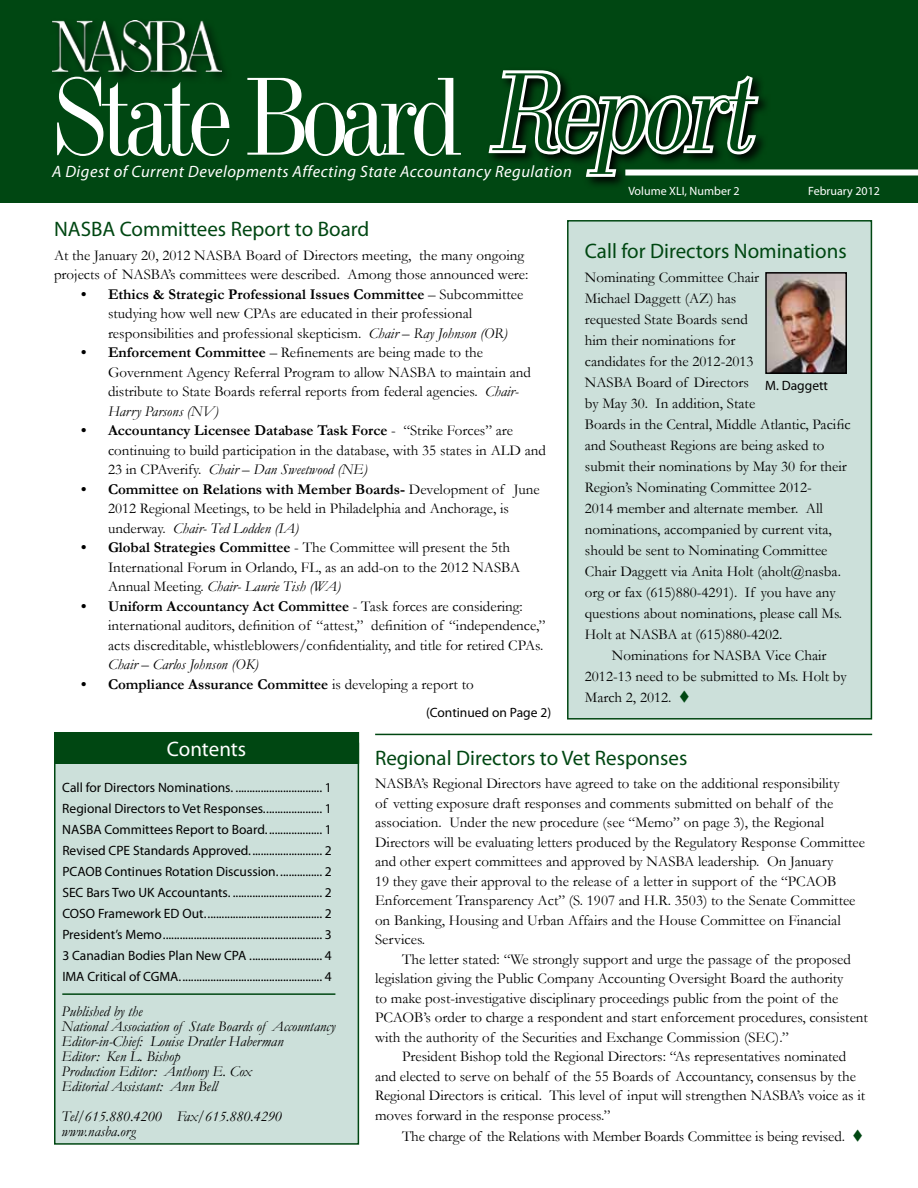
<style>
.page{position:relative;width:918px;height:1188px;background:#fff}
.page>*{position:absolute;margin:0;border:0;box-sizing:border-box;transform-origin:0 0}
.t1{font:108px "Industrial 736 BT";letter-spacing:-.075em;color:#fff}
.t2{font:21px "Myriad Pro";color:#004712}
.t3{font:21px "Myriad Pro";letter-spacing:-.005em;color:#fff}
.t4{font:italic 16.5px "Myriad";letter-spacing:.03em;color:#fff}
.t5{font:15px/19.5px "Garamond";color:#000}
.t6{font:italic 15px/15px "Garamond";color:#000}
.t7{font:700 15px "Garamond";color:#000}
.t8{font:13.5px/21px "Myriad Pro";color:#000;text-align:justify}
.t9{font:12px "Myriad Pro";color:#fff}
.s1{font-style:italic;color:#004712}
.s2{font-weight:700}
.s3{font-style:italic}
.s4{font-weight:400}
.s5{color:#004712}
</style>
<div class="page">
<div style="left:567px;top:220px;width:305px;height:500px;background:#cce0da;border:2px solid #004712"></div>
<div style="left:0;top:0;width:918px;height:202px;background:#004712"></div>
<div style="left:49px;top:17px;width:183px;height:67px;background:#000;opacity:.6"></div>
<img style="left:52px;top:21px;width:169px;height:51px">
<svg style="left:588px;top:97px;width:182px;height:89px"></svg>
<svg style="left:488px;top:70px;width:274px;height:110px"></svg>
<div style="left:625px;top:170px;width:293px;height:6px;background:#fff"></div>
<div style="left:628px;top:178px;width:281px;height:24px;background:#004712"></div>
<div style="left:54px;top:743px;width:305px;height:402px;background:#cce0da;border:2px solid #004712"></div>
<div style="left:55px;top:732px;width:304px;height:32px;background:#004712"></div>
<hr style="left:62px;top:993px;width:273px;height:2px;background:#004712">
<hr style="left:375px;top:734px;width:497px;height:1px;background:#004712">
<img style="left:768px;top:275px;width:76px;height:96px">
<div style="left:765px;top:272px;width:82px;height:102px;border:2px solid #000"></div>
<h1 class="t1" style="left:52px;top:49px;width:725px">State Board <span class="s1">Report</span></h1>
<p class="t4" style="left:52px;top:164px;width:521px">A Digest of Current Developments Affecting State Accountancy Regulation</p>
<h2 class="t2" style="left:54px;top:216px;width:317px">NASBA Committees Report to Board</h2>
<p class="t5" style="left:54px;top:245px;width:476px">At the January 20, 2012 NASBA Board of Directors meeting, the many ongoing projects of NASBA’s committees were described. Among those announced were:</p>
<p class="t5" style="left:108px;top:284px;width:417px;text-indent:-27px"><span class="s2">• Ethics &amp; Strategic Professional Issues Committee</span> – Subcommittee studying how well new CPAs are educated in their professional responsibilities and professional skepticism. <span class="s3">Chair – Ray Johnson (OR)</span></p>
<p class="t5" style="left:108px;top:342px;width:424px;text-indent:-27px"><span class="s2">• Enforcement Committee</span> – Refinements are being made to the Government Agency Referral Program to allow NASBA to maintain and distribute to State Boards referral reports from federal agencies. <span class="s3">Chair-Harry Parsons (NV)</span></p>
<p class="t5" style="left:108px;top:420px;width:439px;text-indent:-27px"><span class="s2">• Accountancy Licensee Database Task Force</span> - “Strike Forces” are continuing to build participation in the database, with 35 states in ALD and<br>23 in CPAverify. <span class="s3">Chair – Dan Sweetwood (NE)</span></p>
<p class="t5" style="left:108px;top:479px;width:433px;text-indent:-27px"><span class="s2">• Committee on Relations with Member Boards-</span> Development of June<br>2012 Regional Meetings, to be held in Philadelphia and Anchorage, is underway. <span class="s3">Chair- Ted Lodden (IA)</span></p>
<p class="t5" style="left:108px;top:537px;width:414px;text-indent:-27px"><span class="s2">• Global Strategies Committee</span> - The Committee will present the 5th<br>International Forum in Orlando, FL, as an add-on to the 2012 NASBA<br>Annual Meeting. <span class="s3">Chair- Laurie Tish (WA)</span></p>
<p class="t5" style="left:108px;top:596px;width:439px;text-indent:-27px"><span class="s2">• Uniform Accountancy Act Committee</span> - Task forces are considering: international auditors, definition of “attest,” definition of “independence,” acts discreditable, whistleblowers/confidentiality, and title for retired CPAs.</p>
<p class="t6" style="left:108px;top:656px;width:152px">Chair – Carlos Johnson (OK)</p>
<p class="t7" style="left:81px;top:674px;width:394px">• Compliance Assurance Committee <span class="s4">is developing a report to</span></p>
<p class="t8" style="left:426px;top:702px;width:127px">(Continued on Page 2)</p>
<p class="t9" style="left:628px;top:183px;width:113px">Volume XLI, Number 2</p>
<p class="t9" style="left:808px;top:183px;width:73px">February 2012</p>
<h2 class="t2" style="left:585px;top:238px;width:263px">Call for Directors Nominations</h2>
<p class="t5" style="left:585px;top:267px;width:176px">Nominating Committee Chair</p>
<p class="t5" style="left:585px;top:288px;width:153px">Michael Daggett (AZ) has</p>
<p class="t5" style="left:585px;top:309px;width:165px">requested State Boards send</p>
<p class="t5" style="left:585px;top:330px;width:152px">him their nominations for</p>
<p class="t5" style="left:585px;top:351px;width:170px">candidates for the 2012-2013</p>
<p class="t5" style="left:585px;top:372px;width:166px">NASBA Board of Directors</p>
<p class="t5" style="left:585px;top:393px;width:172px">by May 30. In addition, State</p>
<p class="t5" style="left:585px;top:414px;width:267px">Boards in the Central, Middle Atlantic, Pacific</p>
<p class="t5" style="left:585px;top:435px;width:241px">and Southeast Regions are being asked to</p>
<p class="t5" style="left:585px;top:456px;width:264px">submit their nominations by May 30 for their</p>
<p class="t5" style="left:585px;top:477px;width:229px">Region’s Nominating Committee 2012-</p>
<p class="t5" style="left:585px;top:498px;width:239px">2014 member and alternate member. All</p>
<p class="t5" style="left:585px;top:519px;width:249px">nominations, accompanied by current vita,</p>
<p class="t5" style="left:585px;top:540px;width:244px">should be sent to Nominating Committee</p>
<p class="t5" style="left:585px;top:561px;width:258px">Chair Daggett via Anita Holt (aholt@nasba.</p>
<p class="t5" style="left:585px;top:582px;width:252px">org or fax (615)880-4291). If you have any</p>
<p class="t5" style="left:585px;top:603px;width:259px">questions about nominations, please call Ms.</p>
<p class="t5" style="left:585px;top:624px;width:199px">Holt at NASBA at (615)880-4202.</p>
<p class="t5" style="left:612px;top:645px;width:216px">Nominations for NASBA Vice Chair</p>
<p class="t5" style="left:585px;top:666px;width:263px">2012-13 need to be submitted to Ms. Holt by</p>
<p class="t5" style="left:585px;top:687px;width:107px">March 2, 2012. <span class="s5">▼</span></p>
<p class="t8" style="left:765px;top:375px;width:64px">M. Daggett</p>
<h2 class="t3" style="left:167px;top:736px;width:81px">Contents</h2>
<p class="t8" style="left:62px;top:777px;width:271px">Call for Directors Nominations. ............................... 1<br>Regional Directors to Vet Responses..................... 1<br>NASBA Committees Report to Board.................... 1<br>Revised CPE Standards Approved.......................... 2<br>PCAOB Continues Rotation Discussion. ............... 2<br>SEC Bars Two UK Accountants. ................................ 2<br>COSO Framework ED Out.......................................... 2<br>President’s Memo......................................................... 3<br>3 Canadian Bodies Plan New CPA .......................... 4<br>IMA Critical of CGMA................................................... 4</p>
<p class="t6" style="left:62px;top:1003px;width:276px">Published by the<br>National Association of State Boards of Accountancy Editor-in-Chief: Louise Dratler Haberman<br>Editor: Ken L. Bishop<br>Production Editor: Anthony E. Cox<br>Editorial Assistant: Ann Bell</p>
<p class="t6" style="left:62px;top:1108px;width:222px">Tel/615.880.4200 Fax/615.880.4290 www.nasba.org</p>
<h2 class="t2" style="left:375px;top:745px;width:314px">Regional Directors to Vet Responses</h2>
<p class="t5" style="left:375px;top:774px;width:492px">NASBA’s Regional Directors have agreed to take on the additional responsibility<br>of vetting exposure draft responses and comments submitted on behalf of the association. Under the new procedure (see “Memo” on page 3), the Regional Directors will be evaluating letters produced by the Regulatory Response Committee and other expert committees and approved by NASBA leadership. On January<br>19 they gave their approval to the release of a letter in support of the “PCAOB Enforcement Transparency Act” (S. 1907 and H.R. 3503) to the Senate Committee on Banking, Housing and Urban Affairs and the House Committee on Financial Services.</p>
<p class="t5" style="left:375px;top:949px;width:494px;text-indent:27px">The letter stated: “We strongly support and urge the passage of the proposed legislation giving the Public Company Accounting Oversight Board the authority<br>to make post-investigative disciplinary proceedings public from the point of the PCAOB’s order to charge a respondent and start enforcement procedures, consistent with the authority of the Securities and Exchange Commission (SEC).”</p>
<p class="t5" style="left:375px;top:1047px;width:492px;text-indent:27px">President Bishop told the Regional Directors: “As representatives nominated and elected to serve on behalf of the 55 Boards of Accountancy, consensus by the Regional Directors is critical. This level of input will strengthen NASBA’s voice as it moves forward in the response process.”</p>
<p class="t5" style="left:402px;top:1126px;width:463px">The charge of the Relations with Member Boards Committee is being revised. <span class="s5">▼</span></p>
</div>
